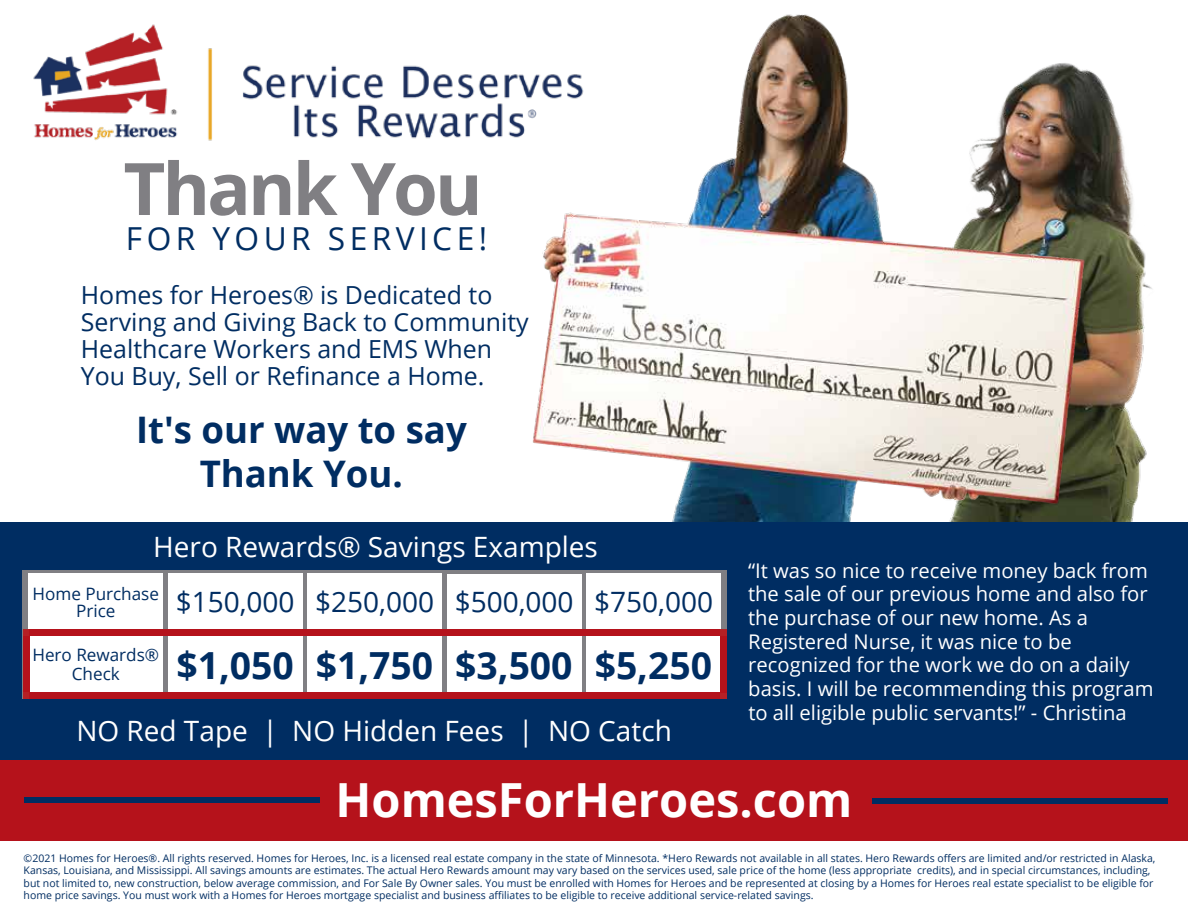
<style>
.page{position:relative;width:1188px;height:918px;background:#fff}
.page>*{position:absolute;margin:0;border:0;box-sizing:border-box;transform-origin:0 0}
.t1{font:700 72.45px "Open Sans";letter-spacing:-.04em;color:#807f83}
.t2{font:700 47.1px "Open Sans";color:#fff}
.t3{font:700 37.35px "Open Sans";color:#002d62}
.t4{font:700 36.6px/43.8px "Open Sans";color:#002d62;text-align:center}
.t5{font:31.65px "Open Sans";letter-spacing:.14em;color:#002d62}
.t6{font:28.05px "Open Sans";color:#fff}
.t7{font:28.05px "Open Sans";color:#002d62}
.t8{font:24.9px/27px "Open Sans";color:#002d62}
.t9{font:20.25px/23.7px "Open Sans";color:#fff}
.t10{font:17.1px/16.8px "Open Sans";color:#002d62;text-align:center}
.t11{font:10.5px/12.6px "Open Sans";color:#002d62}
</style>
<div class="page">
<img style="left:532px;top:14px;width:620px;height:508px">
<div style="left:0;top:522px;width:1188px;height:259px;background:#002d62"></div>
<div style="left:0;top:760px;width:1188px;height:81px;background:#b5121b"></div>
<svg style="left:23px;top:570px;width:704px;height:122px;background:#929194"></svg>
<div style="left:28px;top:574px;width:135px;height:57px;background:#fff"></div>
<div style="left:28px;top:635px;width:135px;height:58px;background:#fff"></div>
<div style="left:168px;top:574px;width:135px;height:57px;background:#fff"></div>
<div style="left:168px;top:635px;width:135px;height:58px;background:#fff"></div>
<div style="left:307px;top:574px;width:135px;height:57px;background:#fff"></div>
<div style="left:307px;top:635px;width:135px;height:58px;background:#fff"></div>
<div style="left:447px;top:575px;width:135px;height:57px;background:#fff"></div>
<div style="left:447px;top:637px;width:135px;height:57px;background:#fff"></div>
<div style="left:586px;top:574px;width:135px;height:57px;background:#fff"></div>
<div style="left:586px;top:635px;width:135px;height:58px;background:#fff"></div>
<div style="left:720px;top:692px;width:7px;height:7px;background:#b52025"></div>
<div style="left:23px;top:635px;width:7px;height:58px;background:#b5121b"></div>
<div style="left:23px;top:692px;width:7px;height:7px;background:#b52025"></div>
<div style="left:720px;top:635px;width:7px;height:58px;background:#b5121b"></div>
<div style="left:30px;top:692px;width:690px;height:7px;background:#b5121b"></div>
<div style="left:720px;top:629px;width:7px;height:7px;background:#b52025"></div>
<div style="left:23px;top:629px;width:7px;height:7px;background:#b52025"></div>
<div style="left:30px;top:629px;width:690px;height:7px;background:#b5121b"></div>
<div style="left:24px;top:797px;width:296px;height:6px;background:#002d62"></div>
<div style="left:872px;top:799px;width:296px;height:5px;background:#002d62"></div>
<img style="left:33px;top:14px;width:560px;height:140px">
<h1 class="t1" style="left:123px;top:138px;width:361px">Thank You</h1>
<h3 class="t5" style="left:126px;top:217px;width:363px">FOR YOUR SERVICE!</h3>
<h3 class="t8" style="left:81px;top:280px;width:449px">Homes for Heroes® is Dedicated to Serving and Giving Back to Community Healthcare Workers and EMS When You Buy, Sell or Refinance a Home.</h3>
<h3 class="t4" style="left:136px;top:407px;width:332px">It's our way to say<br>Thank You.</h3>
<h3 class="t6" style="left:153px;top:528px;width:446px">Hero Rewards® Savings Examples</h3>
<h3 class="t10" style="left:33px;top:585px;width:128px">Home Purchase<br>Price</h3>
<h3 class="t10" style="left:32px;top:645px;width:128px;line-height:19.2px">Hero Rewards®<br>Check</h3>
<h3 class="t3" style="left:176px;top:639px;width:537px">$1,050 $1,750 $3,500 $5,250</h3>
<h3 class="t7" style="left:176px;top:583px;width:539px">$150,000 $250,000 $500,000 $750,000</h3>
<h3 class="t6" style="left:76px;top:711px;width:597px">NO Red Tape | NO Hidden Fees | NO Catch</h3>
<p class="t9" style="left:748px;top:558px;width:407px">“It was so nice to receive money back from the sale of our previous home and also for the purchase of our new home. As a Registered Nurse, it was nice to be recognized for the work we do on a daily basis. I will be recommending this program to all eligible public servants!” - Christina</p>
<h2 class="t2" style="left:336px;top:766px;width:518px">HomesForHeroes.com</h2>
<p class="t11" style="left:24px;top:851px;width:1133px">©2021 Homes for Heroes®. All rights reserved. Homes for Heroes, Inc. is a licensed real estate company in the state of Minnesota. *Hero Rewards not available in all states. Hero Rewards offers are limited and/or restricted in Alaska, Kansas, Louisiana, and Mississippi. All savings amounts are estimates. The actual Hero Rewards amount may vary based on the services used, sale price of the home (less appropriate credits), and in special circumstances, including, but not limited to, new construction, below average commission, and For Sale By Owner sales. You must be enrolled with Homes for Heroes and be represented at closing by a Homes for Heroes real estate specialist to be eligible for home price savings. You must work with a Homes for Heroes mortgage specialist and business affiliates to be eligible to receive additional service-related savings.</p>
</div>
